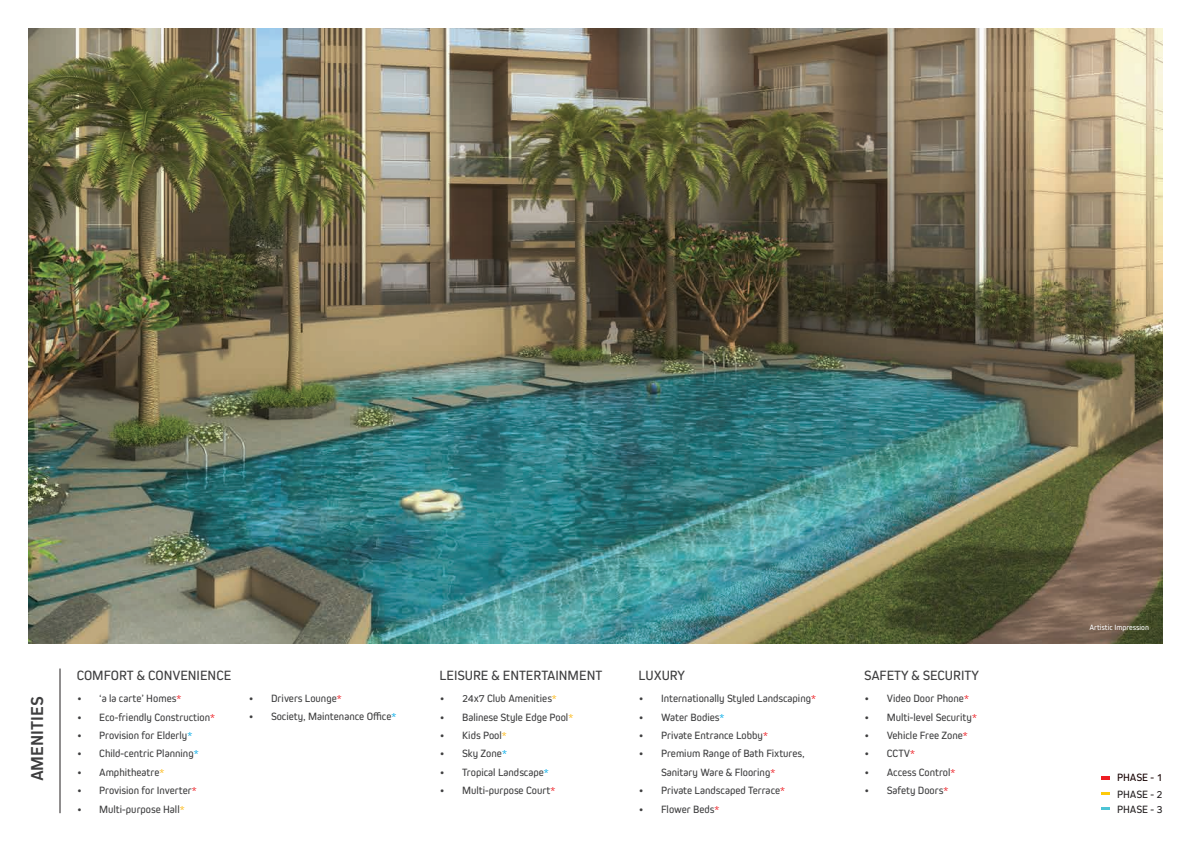
<style>
.page{position:relative;width:1191px;height:842px;background:#fff}
.page>*{position:absolute;margin:0;border:0;box-sizing:border-box;transform-origin:0 0}
.t1{font:700 18px "Kiro";color:#3e3e3f}
.t2{font:14px "Kiro";color:#3e3e3f}
.t3{font:11px/18.4px "Kiro";color:#3e3e3f}
.t4{font:11px/15.4px "Kiro";color:#231f20}
.t5{font:11px "Kiro";color:#150000}
.t6{font:8px "Kiro";color:#fff}
.s1{font-size:10px;color:#ee1d23}
.s2{font-size:10px;color:#00abe8}
.s3{font-size:10px;color:#fcb814}
</style>
<div class="page">
<img style="left:29px;top:29px;width:1133px;height:614px">
<svg style="left:1101px;top:776px;width:9px;height:4px"></svg>
<svg style="left:1101px;top:792px;width:9px;height:2px"></svg>
<svg style="left:1101px;top:807px;width:9px;height:3px"></svg>
<hr style="left:59px;top:668px;width:1px;height:145px;background:#231f20">
<h1 class="t1" style="left:27px;top:781px;width:86px;rotate:-90deg">AMENITIES</h1>
<p class="t2" style="left:77px;top:667px;width:156px">COMFORT &amp; CONVENIENCE</p>
<p class="t3" style="left:77px;top:689px;width:106px">• ‘a la carte’ Homes<span class="s1">*</span></p>
<p class="t3" style="left:77px;top:707px;width:140px">• Eco-friendly Construction<span class="s1">*</span></p>
<p class="t3" style="left:77px;top:726px;width:117px">• Provision for Elderly<span class="s2">*</span></p>
<p class="t3" style="left:77px;top:744px;width:123px">• Child-centric Planning<span class="s2">*</span></p>
<p class="t3" style="left:77px;top:763px;width:89px">• Amphitheatre<span class="s3">*</span></p>
<p class="t3" style="left:77px;top:781px;width:121px">• Provision for Inverter<span class="s1">*</span></p>
<p class="t3" style="left:77px;top:799px;width:109px">• Multi-purpose Hall<span class="s3">*</span></p>
<p class="t3" style="left:249px;top:689px;width:94px">• Drivers Lounge<span class="s1">*</span></p>
<p class="t3" style="left:249px;top:707px;width:149px">• Society, Maintenance Office<span class="s2">*</span></p>
<p class="t2" style="left:439px;top:667px;width:164px">LEISURE &amp; ENTERTAINMENT</p>
<p class="t3" style="left:439px;top:689px;width:119px">• 24x7 Club Amenities<span class="s3">*</span></p>
<p class="t3" style="left:439px;top:707px;width:135px">• Balinese Style Edge Pool<span class="s3">*</span></p>
<p class="t3" style="left:439px;top:726px;width:68px">• Kids Pool<span class="s3">*</span></p>
<p class="t3" style="left:439px;top:744px;width:69px">• Sky Zone<span class="s2">*</span></p>
<p class="t3" style="left:439px;top:763px;width:110px">• Tropical Landscape<span class="s2">*</span></p>
<p class="t3" style="left:439px;top:781px;width:117px">• Multi-purpose Court<span class="s1">*</span></p>
<p class="t2" style="left:638px;top:667px;width:48px">LUXURY</p>
<p class="t3" style="left:638px;top:689px;width:179px">• Internationally Styled Landscaping<span class="s1">*</span></p>
<p class="t3" style="left:638px;top:707px;width:87px">• Water Bodies<span class="s2">*</span></p>
<p class="t3" style="left:638px;top:726px;width:131px">• Private Entrance Lobby<span class="s1">*</span></p>
<p class="t3" style="left:661px;top:744px;width:145px;text-indent:-22px">• Premium Range of Bath Fixtures,<br>Sanitary Ware &amp; Flooring<span class="s1">*</span></p>
<p class="t3" style="left:638px;top:781px;width:148px">• Private Landscaped Terrace<span class="s1">*</span></p>
<p class="t3" style="left:638px;top:799px;width:82px">• Flower Beds<span class="s1">*</span></p>
<p class="t2" style="left:864px;top:667px;width:116px">SAFETY &amp; SECURITY</p>
<p class="t3" style="left:864px;top:689px;width:106px">• Video Door Phone<span class="s1">*</span></p>
<p class="t3" style="left:864px;top:707px;width:114px">• Multi-level Security<span class="s1">*</span></p>
<p class="t3" style="left:864px;top:726px;width:105px">• Vehicle Free Zone<span class="s1">*</span></p>
<p class="t3" style="left:864px;top:744px;width:52px">• CCTV<span class="s1">*</span></p>
<p class="t3" style="left:864px;top:763px;width:93px">• Access Control<span class="s1">*</span></p>
<p class="t3" style="left:864px;top:781px;width:85px">• Safety Doors<span class="s1">*</span></p>
<p class="t6" style="left:1089px;top:623px;width:61px">Artistic Impression</p>
<p class="t5" style="left:1117px;top:771px;width:47px">PHASE - 1</p>
<p class="t4" style="left:1117px;top:786px;width:47px">PHASE - 2<br>PHASE - 3</p>
</div>
